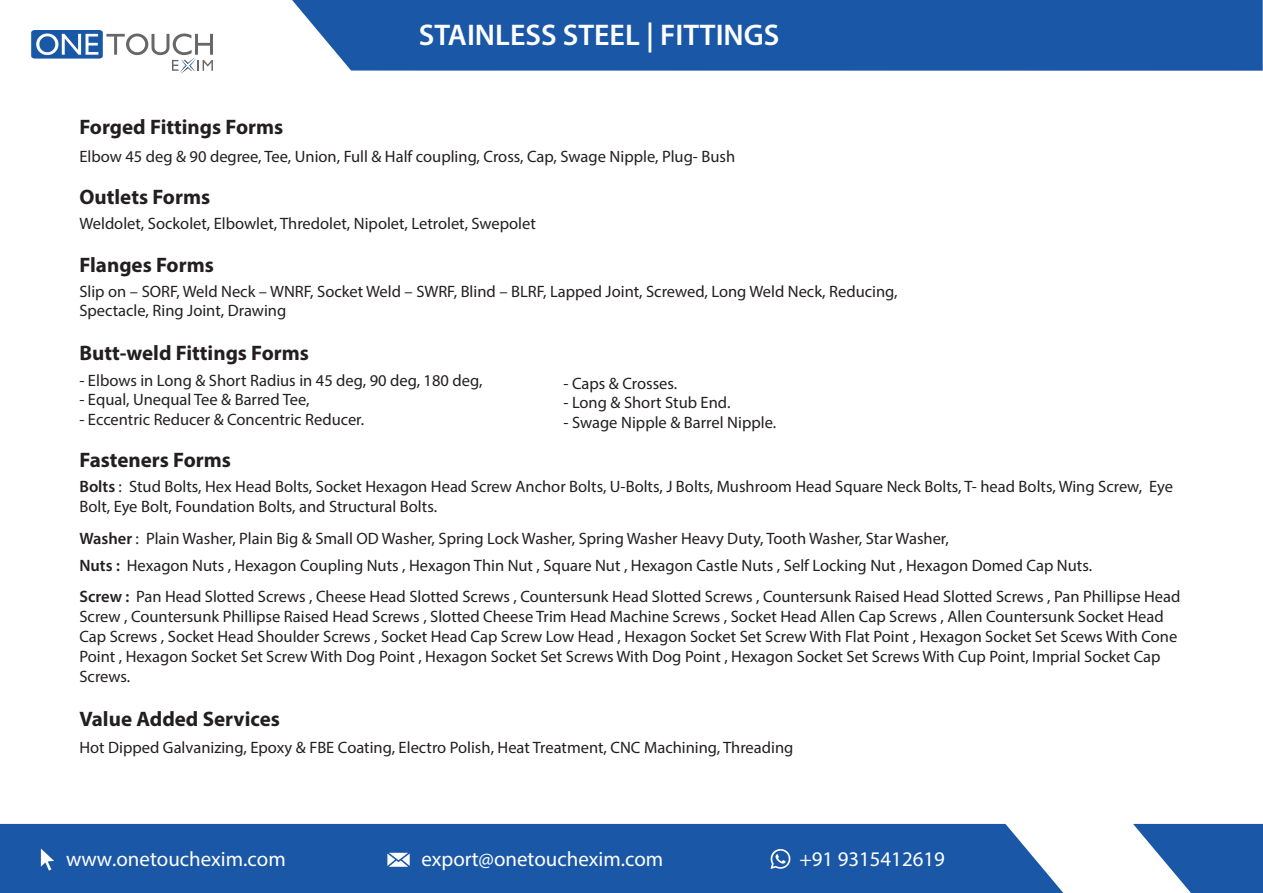
<style>
.page{position:relative;width:1263px;height:893px;background:#fff}
.page>*{position:absolute;margin:0;border:0;box-sizing:border-box;transform-origin:0 0}
.t1{font:600 30px "Myriad Pro";color:#fff}
.t2{font:700 21px "Myriad Pro";color:#231f20}
.t3{font:20.85px "Myriad Pro";color:#fff}
.t4{font:16.5px/19.8px "Myriad Pro";color:#231f20}
.s1{font-weight:600}
</style>
<div class="page">
<div style="left:292px;top:0;width:971px;height:71px;background:#1a58a7"></div>
<div style="left:0;top:824px;width:1063px;height:69px;background:#1a58a7"></div>
<svg style="left:1133px;top:824px;width:130px;height:69px"></svg>
<svg style="left:31px;top:30px;width:182px;height:44px"></svg>
<svg style="left:41px;top:848px;width:13px;height:23px"></svg>
<svg style="left:387px;top:853px;width:23px;height:14px"></svg>
<svg style="left:770px;top:848px;width:20px;height:21px"></svg>
<p class="t2" style="left:79px;top:113px;width:205px">Forged Fittings Forms</p>
<h1 class="t1" style="left:419px;top:16px;width:362px">STAINLESS STEEL | FITTINGS</h1>
<p class="t4" style="left:79px;top:146px;width:657px">Elbow 45 deg &amp; 90 degree, Tee, Union, Full &amp; Half coupling, Cross, Cap, Swage Nipple, Plug- Bush</p>
<p class="t2" style="left:79px;top:183px;width:132px">Outlets Forms</p>
<p class="t4" style="left:79px;top:213px;width:458px">Weldolet, Sockolet, Elbowlet, Thredolet, Nipolet, Letrolet, Swepolet</p>
<p class="t2" style="left:79px;top:251px;width:136px">Flanges Forms</p>
<p class="t4" style="left:79px;top:281px;width:820px">Slip on – SORF, Weld Neck – WNRF, Socket Weld – SWRF, Blind – BLRF, Lapped Joint, Screwed, Long Weld Neck, Reducing,<br>Spectacle, Ring Joint, Drawing</p>
<p class="t2" style="left:79px;top:339px;width:231px">Butt-weld Fittings Forms</p>
<p class="t4" style="left:79px;top:370px;width:405px">- Elbows in Long &amp; Short Radius in 45 deg, 90 deg, 180 deg,</p>
<p class="t4" style="left:79px;top:390px;width:232px">- Equal, Unequal Tee &amp; Barred Tee,</p>
<p class="t4" style="left:79px;top:409px;width:286px">- Eccentric Reducer &amp; Concentric Reducer.</p>
<p class="t2" style="left:79px;top:446px;width:153px">Fasteners Forms</p>
<p class="t4" style="left:563px;top:373px;width:115px">- Caps &amp; Crosses.</p>
<p class="t4" style="left:563px;top:393px;width:168px">- Long &amp; Short Stub End.</p>
<p class="t4" style="left:563px;top:412px;width:214px">- Swage Nipple &amp; Barrel Nipple.</p>
<p class="t4" style="left:79px;top:476px;width:1095px"><span class="s1">Bolts</span> : Stud Bolts, Hex Head Bolts, Socket Hexagon Head Screw Anchor Bolts, U-Bolts, J Bolts, Mushroom Head Square Neck Bolts, T- head Bolts, Wing Screw, Eye<br>Bolt, Eye Bolt, Foundation Bolts, and Structural Bolts.</p>
<p class="t4" style="left:79px;top:524px;width:1014px;line-height:27px"><span class="s1">Washer</span> : Plain Washer, Plain Big &amp; Small OD Washer, Spring Lock Washer, Spring Washer Heavy Duty, Tooth Washer, Star Washer,<br><span class="s1">Nuts :</span> Hexagon Nuts , Hexagon Coupling Nuts , Hexagon Thin Nut , Square Nut , Hexagon Castle Nuts , Self Locking Nut , Hexagon Domed Cap Nuts.</p>
<p class="t4" style="left:79px;top:587px;width:1102px"><span class="s1">Screw :</span> Pan Head Slotted Screws , Cheese Head Slotted Screws , Countersunk Head Slotted Screws , Countersunk Raised Head Slotted Screws , Pan Phillipse Head Screw , Countersunk Phillipse Raised Head Screws , Slotted Cheese Trim Head Machine Screws , Socket Head Allen Cap Screws , Allen Countersunk Socket Head Cap Screws , Socket Head Shoulder Screws , Socket Head Cap Screw Low Head , Hexagon Socket Set Screw With Flat Point , Hexagon Socket Set Scews With Cone Point , Hexagon Socket Set Screw With Dog Point , Hexagon Socket Set Screws With Dog Point , Hexagon Socket Set Screws With Cup Point, Imprial Socket Cap Screws.</p>
<p class="t2" style="left:79px;top:705px;width:202px">Value Added Services</p>
<p class="t4" style="left:79px;top:737px;width:715px">Hot Dipped Galvanizing, Epoxy &amp; FBE Coating, Electro Polish, Heat Treatment, CNC Machining, Threading</p>
<p class="t3" style="left:66px;top:846px;width:221px">www.onetouchexim.com</p>
<p class="t3" style="left:421px;top:846px;width:243px">export@onetouchexim.com</p>
<p class="t3" style="left:799px;top:846px;width:147px">+91 9315412619</p>
</div>
